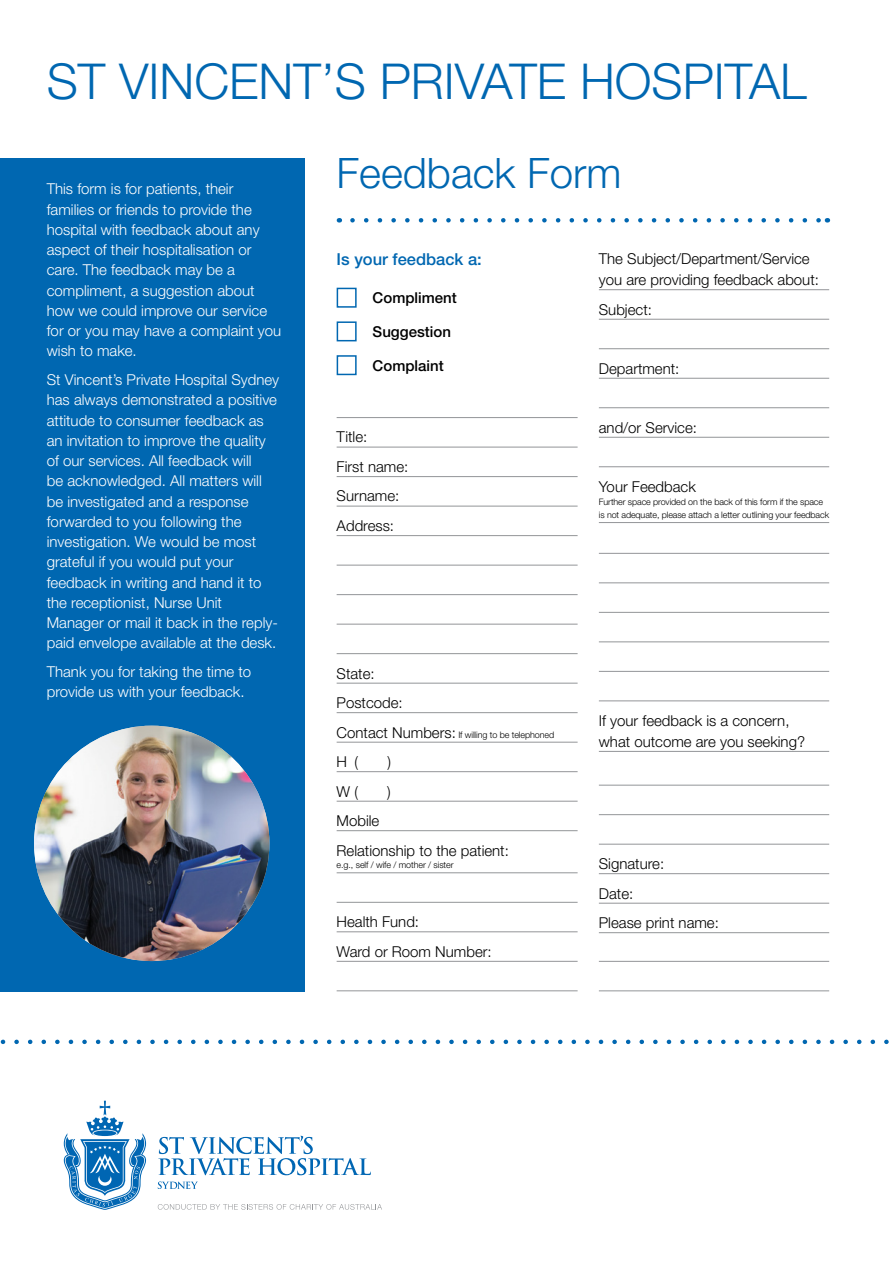
<style>
.page{position:relative;width:893px;height:1263px;background:#fff}
.page>*{position:absolute;margin:0;border:0;box-sizing:border-box;transform-origin:0 0}
.t1{font:300 49.5px "Helvetica Neue LT Pro";color:#0067b1}
.t2{font:300 42px "Helvetica Neue LT Pro";color:#0067b1}
.t3{font:500 16.5px "Helvetica Neue LT Pro";color:#0067b1}
.t4{font:300 15px/20.2px "Helvetica Neue LT Pro";color:#fff}
.t5{font:300 15px/29.5px "Helvetica Neue LT Pro";color:#000}
.t6{font:500 15px "Helvetica Neue LT Pro";color:#000}
.t7{font:300 9px "Helvetica Neue LT Pro";letter-spacing:-.01em;color:#000}
.t8{font:300 8.85px/12.6px "Helvetica Neue LT Pro";letter-spacing:-.01em;color:#000}
.s1{font-size:15px}
</style>
<div class="page">
<svg style="left:0;top:1039px;width:889px;height:5px"></svg>
<div style="left:0;top:158px;width:305px;height:833px;background:#0067b1"></div>
<svg style="left:158px;top:1136px;width:213px;height:39px"></svg>
<svg style="left:158px;top:1181px;width:40px;height:8px"></svg>
<svg style="left:158px;top:1204px;width:224px;height:6px"></svg>
<svg style="left:64px;top:1101px;width:82px;height:109px"></svg>
<img style="left:34px;top:726px;width:235px;height:235px;border-radius:118px">
<hr style="left:337px;top:417px;width:241px;height:1px;background:#939598">
<hr style="left:337px;top:447px;width:241px;height:1px;background:#939598">
<hr style="left:337px;top:476px;width:241px;height:1px;background:#939598">
<hr style="left:337px;top:506px;width:241px;height:1px;background:#939598">
<hr style="left:337px;top:535px;width:241px;height:1px;background:#939598">
<hr style="left:337px;top:565px;width:241px;height:1px;background:#939598">
<hr style="left:337px;top:594px;width:241px;height:1px;background:#939598">
<hr style="left:337px;top:624px;width:241px;height:1px;background:#939598">
<hr style="left:337px;top:653px;width:241px;height:1px;background:#939598">
<hr style="left:337px;top:683px;width:241px;height:1px;background:#939598">
<hr style="left:337px;top:712px;width:241px;height:1px;background:#939598">
<hr style="left:337px;top:742px;width:241px;height:1px;background:#939598">
<hr style="left:337px;top:771px;width:241px;height:1px;background:#939598">
<hr style="left:337px;top:801px;width:241px;height:1px;background:#939598">
<hr style="left:337px;top:830px;width:241px;height:1px;background:#939598">
<hr style="left:337px;top:872px;width:241px;height:1px;background:#939598">
<hr style="left:337px;top:902px;width:241px;height:1px;background:#939598">
<hr style="left:337px;top:931px;width:241px;height:1px;background:#939598">
<hr style="left:337px;top:961px;width:241px;height:1px;background:#939598">
<hr style="left:337px;top:990px;width:241px;height:1px;background:#939598">
<div style="left:337px;top:288px;width:20px;height:20px;border:2px solid #0067b1"></div>
<div style="left:337px;top:321px;width:20px;height:20px;border:2px solid #0067b1"></div>
<div style="left:337px;top:355px;width:20px;height:20px;border:2px solid #0067b1"></div>
<hr style="left:599px;top:289px;width:230px;height:1px;background:#939598">
<hr style="left:599px;top:319px;width:230px;height:1px;background:#939598">
<hr style="left:599px;top:348px;width:230px;height:1px;background:#939598">
<hr style="left:599px;top:378px;width:230px;height:1px;background:#939598">
<hr style="left:599px;top:407px;width:230px;height:1px;background:#939598">
<hr style="left:599px;top:437px;width:230px;height:1px;background:#939598">
<hr style="left:599px;top:466px;width:230px;height:1px;background:#939598">
<hr style="left:599px;top:522px;width:230px;height:1px;background:#939598">
<hr style="left:599px;top:553px;width:230px;height:1px;background:#939598">
<hr style="left:599px;top:582px;width:230px;height:1px;background:#939598">
<hr style="left:599px;top:612px;width:230px;height:1px;background:#939598">
<hr style="left:599px;top:641px;width:230px;height:1px;background:#939598">
<hr style="left:599px;top:671px;width:230px;height:1px;background:#939598">
<hr style="left:599px;top:700px;width:230px;height:1px;background:#939598">
<hr style="left:599px;top:751px;width:230px;height:1px;background:#939598">
<hr style="left:599px;top:785px;width:230px;height:1px;background:#939598">
<hr style="left:599px;top:814px;width:230px;height:1px;background:#939598">
<hr style="left:599px;top:844px;width:230px;height:1px;background:#939598">
<hr style="left:599px;top:873px;width:230px;height:1px;background:#939598">
<hr style="left:599px;top:903px;width:230px;height:1px;background:#939598">
<hr style="left:599px;top:932px;width:230px;height:1px;background:#939598">
<hr style="left:599px;top:961px;width:230px;height:1px;background:#939598">
<hr style="left:599px;top:990px;width:230px;height:1px;background:#939598">
<svg style="left:352px;top:218px;width:468px;height:5px"></svg>
<h1 class="t1" style="left:47px;top:51px;width:762px">ST VINCENT’S PRIVATE HOSPITAL</h1>
<p class="t4" style="left:47px;top:178px;width:188px">This form is for patients, their</p>
<p class="t4" style="left:47px;top:199px;width:236px">families or friends to provide the hospital with feedback about any aspect of their hospitalisation or care. The feedback may be a compliment, a suggestion about how we could improve our service for or you may have a complaint you wish to make.</p>
<p class="t4" style="left:47px;top:369px;width:234px">St Vincent’s Private Hospital Sydney has always demonstrated a positive attitude to consumer feedback as an invitation to improve the quality of our services. All feedback will<br>be acknowledged. All matters will be investigated and a response forwarded to you following the investigation. We would be most grateful if you would put your feedback in writing and hand it to the receptionist, Nurse Unit Manager or mail it back in the reply&shy;paid envelope available at the desk.</p>
<p class="t4" style="left:47px;top:661px;width:206px">Thank you for taking the time to provide us with your feedback.</p>
<h2 class="t2" style="left:337px;top:148px;width:286px">Feedback Form</h2>
<p class="t3" style="left:337px;top:249px;width:147px">Is your feedback a:</p>
<p class="t6" style="left:373px;top:289px;width:86px">Compliment</p>
<p class="t6" style="left:373px;top:323px;width:80px">Suggestion</p>
<p class="t6" style="left:373px;top:356px;width:73px">Complaint</p>
<p class="t5" style="left:337px;top:422px;width:73px">Title:<br>First name:<br>Surname:<br>Address:</p>
<p class="t5" style="left:599px;top:248px;width:222px;line-height:21px">The Subject/Department/Service you are providing feedback about:</p>
<p class="t5" style="left:599px;top:294px;width:55px">Subject:</p>
<p class="t5" style="left:599px;top:353px;width:82px">Department:</p>
<p class="t5" style="left:599px;top:412px;width:100px">and/or Service:</p>
<p class="t5" style="left:599px;top:471px;width:98px">Your Feedback</p>
<p class="t8" style="left:599px;top:496px;width:232px">Further space provided on the back of this form if the space is not adequate, please attach a letter outlining your feedback</p>
<p class="t5" style="left:337px;top:658px;width:68px">State:<br>Postcode:</p>
<p class="t7" style="left:337px;top:729px;width:219px"><span class="s1">Contact Numbers:</span> If willing to be telephoned</p>
<p class="t5" style="left:337px;top:747px;width:23px">H (</p>
<p class="t5" style="left:387px;top:747px;width:5px">)</p>
<p class="t5" style="left:337px;top:776px;width:23px">W (</p>
<p class="t5" style="left:387px;top:776px;width:5px">)</p>
<p class="t5" style="left:337px;top:806px;width:174px">Mobile<br>Relationship to the patient:</p>
<p class="t7" style="left:337px;top:859px;width:118px">e.g., self / wife / mother / sister</p>
<p class="t5" style="left:337px;top:907px;width:157px">Health Fund:<br>Ward or Room Number:</p>
<p class="t5" style="left:599px;top:710px;width:208px;line-height:21px">If your feedback is a concern, what outcome are you seeking?</p>
<p class="t5" style="left:599px;top:849px;width:122px">Signature:<br>Date:<br>Please print name:</p>
</div>
